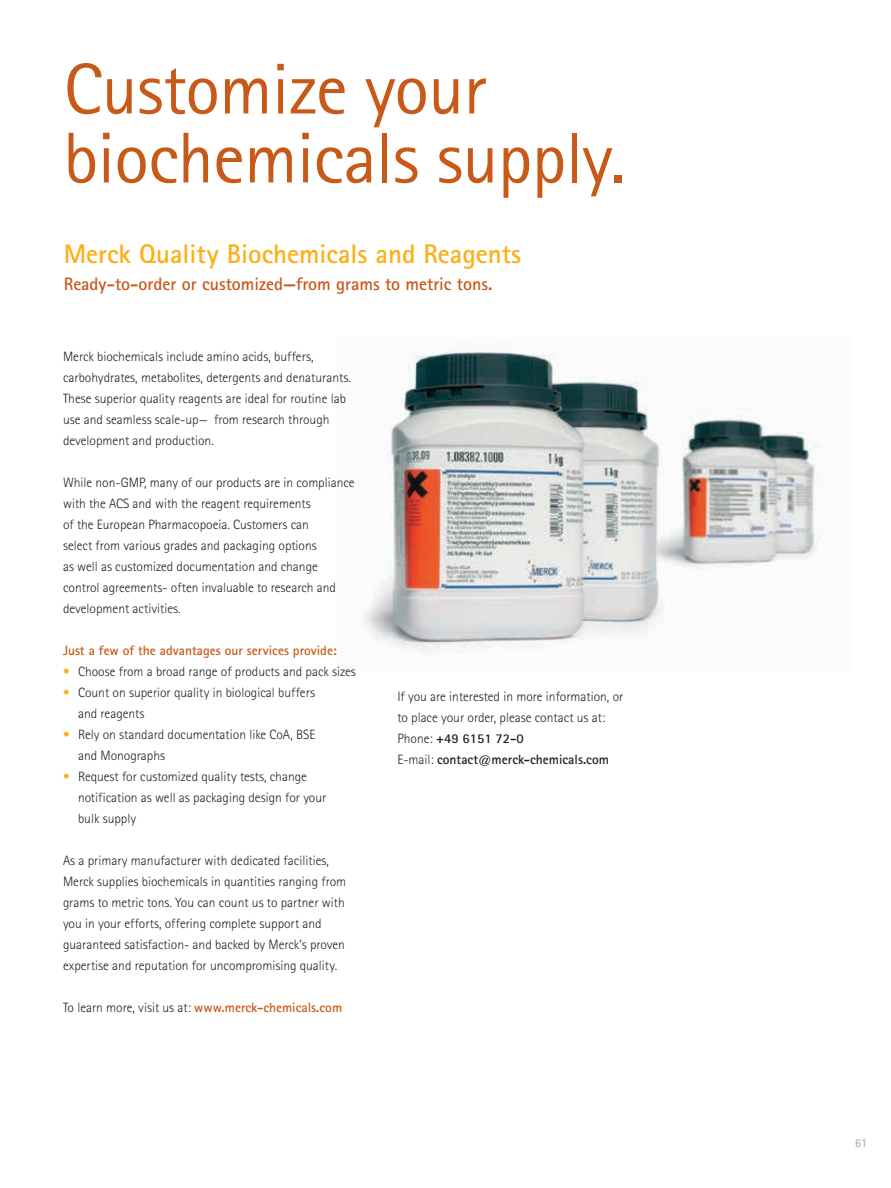
<style>
.page{position:relative;width:891px;height:1188px;background:#fff}
.page>*{position:absolute;margin:0;border:0;box-sizing:border-box;transform-origin:0 0}
.t1{font:72px/69px "Merck Sans Serif Pro";letter-spacing:-.01em;color:#c85a19}
.t2{font:700 27px "Merck Sans Serif Pro";color:#fcaf17}
.t3{font:700 18px "Merck Sans Serif Pro";color:#c85a19}
.t4{font:300 13.5px/21px "Merck Sans Serif Pro";color:#231f20}
.t5{font:700 13.5px "Merck Sans Serif Pro";color:#c85a19}
.t6{font:12px "Merck Sans Serif Pro";color:#9fa1a4}
.s1{color:#fcaf17}
.s2{font-weight:300;color:#231f20}
.s3{font-weight:700}
</style>
<div class="page">
<img style="left:364px;top:345px;width:457px;height:308px">
<h1 class="t1" style="left:64px;top:56px;width:563px">Customize your biochemicals supply.</h1>
<h2 class="t2" style="left:64px;top:237px;width:459px">Merck Quality Biochemicals and Reagents</h2>
<h3 class="t3" style="left:64px;top:273px;width:430px">Ready-to-order or customized—from grams to metric tons.</h3>
<p class="t4" style="left:63px;top:346px;width:289px">Merck biochemicals include amino acids, buffers, carbohydrates, metabolites, detergents and denaturants.<br>These superior quality reagents are ideal for routine lab use and seamless scale-up— from research through development and production.</p>
<p class="t4" style="left:63px;top:472px;width:293px">While non-GMP, many of our products are in compliance with the ACS and with the reagent requirements<br>of the European Pharmacopoeia. Customers can<br>select from various grades and packaging options<br>as well as customized documentation and change control agreements- often invaluable to research and development activities.</p>
<p class="t5" style="left:63px;top:642px;width:275px">Just a few of the advantages our services provide:</p>
<p class="t4" style="left:63px;top:661px;width:294px"><span class="s1">•</span> Choose from a broad range of products and pack sizes</p>
<p class="t4" style="left:78px;top:682px;width:239px;text-indent:-15px"><span class="s1">•</span> Count on superior quality in biological buffers and reagents</p>
<p class="t4" style="left:78px;top:724px;width:239px;text-indent:-15px"><span class="s1">•</span> Rely on standard documentation like CoA, BSE and Monographs</p>
<p class="t4" style="left:78px;top:766px;width:250px;text-indent:-15px"><span class="s1">•</span> Request for customized quality tests, change notification as well as packaging design for your bulk supply</p>
<p class="t4" style="left:63px;top:850px;width:285px">As a primary manufacturer with dedicated facilities, Merck supplies biochemicals in quantities ranging from grams to metric tons. You can count us to partner with you in your efforts, offering complete support and guaranteed satisfaction- and backed by Merck’s proven expertise and reputation for uncompromising quality.</p>
<p class="t5" style="left:63px;top:999px;width:281px"><span class="s2">To learn more, visit us at:</span> www.merck-chemicals.com</p>
<p class="t4" style="left:397px;top:686px;width:228px">If you are interested in more information, or to place your order, please contact us at:<br>Phone: <span class="s3">+49 6151 72-0<br></span>E-mail: <span class="s3">contact@merck-chemicals.com</span></p>
<p class="t6" style="left:855px;top:1136px;width:13px">61</p>
</div>
